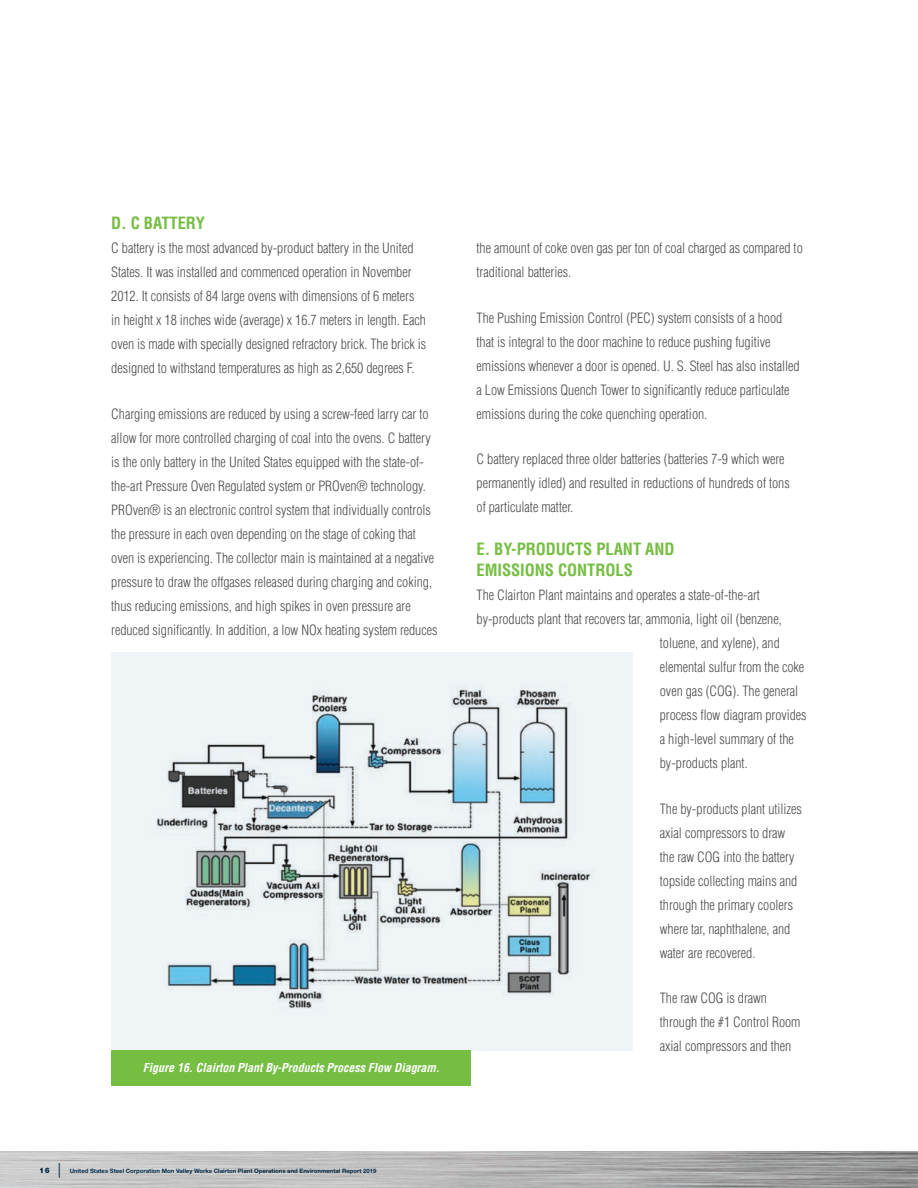
<style>
.page{position:relative;width:918px;height:1188px;background:#fff}
.page>*{position:absolute;margin:0;border:0;box-sizing:border-box;transform-origin:0 0}
.t1{font:700 condensed 16.5px/21px "Helvetica";letter-spacing:-.005em;color:#75be42}
.t2{font:15px "Minion Pro";color:#083a5f}
.t3{font:300 condensed 13.8px/24px "Helvetica";letter-spacing:-.005em;color:#4b4c4d}
.t4{font:italic 700 condensed 12px "Helvetica";letter-spacing:-.005em;color:#fff}
.t5{font:900 7.5px "Helvetica Neue";color:#083a5f}
.t6{font:700 6px "Helvetica Neue";letter-spacing:-.005em;color:#083a5f}
</style>
<div class="page">
<img style="left:0;top:1151px;width:918px;height:37px">
<div style="left:111px;top:652px;width:522px;height:399px;background:#eff4f7"></div>
<img style="left:156px;top:686px;width:435px;height:323px">
<div style="left:111px;top:1051px;width:360px;height:35px;background:#75be42"></div>
<p class="t1" style="left:111px;top:213px;width:95px">D. C BATTERY</p>
<p class="t3" style="left:111px;top:236px;width:316px">C battery is the most advanced by-product battery in the United States. It was installed and commenced operation in November 2012. It consists of 84 large ovens with dimensions of 6 meters in height x 18 inches wide (average) x 16.7 meters in length. Each oven is made with specially designed refractory brick. The brick is designed to withstand temperatures as high as 2,650 degrees F.</p>
<p class="t3" style="left:111px;top:402px;width:328px">Charging emissions are reduced by using a screw-feed larry car to allow for more controlled charging of coal into the ovens. C battery is the only battery in the United States equipped with the state-of&shy;the-art Pressure Oven Regulated system or PROven® technology.<br>PROven® is an electronic control system that individually controls the pressure in each oven depending on the stage of coking that oven is experiencing. The collector main is maintained at a negative pressure to draw the offgases released during charging and coking, thus reducing emissions, and high spikes in oven pressure are reduced significantly. In addition, a low NOx heating system reduces</p>
<p class="t4" style="left:143px;top:1060px;width:298px">Figure 16. Clairton Plant By-Products Process Flow Diagram.</p>
<p class="t5" style="left:40px;top:1166px;width:11px">16</p>
<p class="t2" style="left:58px;top:1159px;width:5px">|</p>
<p class="t6" style="left:70px;top:1167px;width:308px">United States Steel Corporation Mon Valley Works Clairton Plant Operations and Environmental Report 2019</p>
<p class="t3" style="left:477px;top:236px;width:328px">the amount of coke oven gas per ton of coal charged as compared to traditional batteries.</p>
<p class="t3" style="left:477px;top:306px;width:325px">The Pushing Emission Control (PEC) system consists of a hood that is integral to the door machine to reduce pushing fugitive emissions whenever a door is opened. U. S. Steel has also installed a Low Emissions Quench Tower to significantly reduce particulate emissions during the coke quenching operation.</p>
<p class="t3" style="left:477px;top:447px;width:315px">C battery replaced three older batteries (batteries 7-9 which were permanently idled) and resulted in reductions of hundreds of tons of particulate matter.</p>
<p class="t1" style="left:477px;top:538px;width:199px">E. BY-PRODUCTS PLANT AND<br>EMISSIONS CONTROLS</p>
<p class="t3" style="left:477px;top:583px;width:285px">The Clairton Plant maintains and operates a state-of-the-art</p>
<p class="t3" style="left:477px;top:607px;width:307px">by-products plant that recovers tar, ammonia, light oil (benzene,</p>
<p class="t3" style="left:660px;top:631px;width:121px">toluene, and xylene), and</p>
<p class="t3" style="left:660px;top:655px;width:146px">elemental sulfur from the coke</p>
<p class="t3" style="left:660px;top:679px;width:140px">oven gas (COG). The general</p>
<p class="t3" style="left:660px;top:703px;width:148px">process flow diagram provides</p>
<p class="t3" style="left:660px;top:727px;width:136px">a high-level summary of the</p>
<p class="t3" style="left:660px;top:751px;width:89px">by-products plant.</p>
<p class="t3" style="left:660px;top:797px;width:144px">The by-products plant utilizes axial compressors to draw the raw COG into the battery topside collecting mains and through the primary coolers where tar, naphthalene, and water are recovered.</p>
<p class="t3" style="left:660px;top:986px;width:142px">The raw COG is drawn through the #1 Control Room axial compressors and then</p>
</div>
